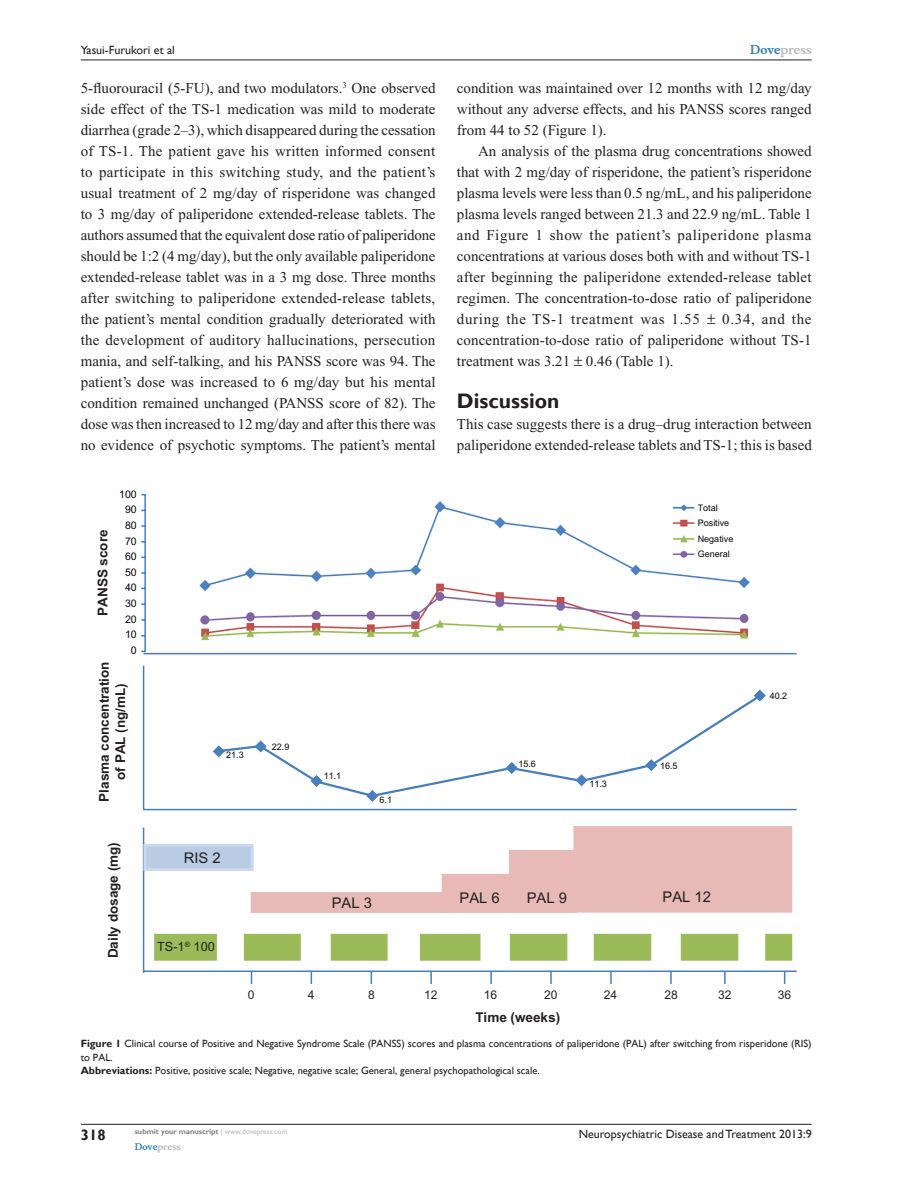
<style>
.page{position:relative;width:918px;height:1188px;background:#fff}
.page>*{position:absolute;margin:0;border:0;box-sizing:border-box;transform-origin:0 0}
.t1{font:700 21px "Gill Sans";color:#231f20}
.TxF{font:15px/21px "Times New Roman";color:#231f20;text-align:justify}
.Tx{font:15px/21px "Times New Roman";letter-spacing:.005em;color:#231f20;text-align:justify}
.RunFolio-V{font:700 15px "Gill Sans";color:#231f20}
.t2{font:14.7px "Arial";color:#231f20}
.t3{font:700 13.5px/16.5px "Arial";color:#231f20;text-align:center}
.t4{font:12.75px "Arial";color:#231f20}
.RunF-V{font:12px "Gill Sans";color:#231f20}
.RunH-V{font:12px "Gill Sans";color:#231f20}
.t5{font:12px "Arial";color:#231f20}
.RunH-Brand-V{font:700 12px "Musee";color:#b8b9bc}
.FC{font:10.5px/13.5px "Gill Sans";color:#231f20}
.t6{font:10.5px "Arial";color:#040503}
.t7{font:9px/15.6px "Arial";color:#040503}
.RunF-Brand-V{font:700 9px "Musee";color:#b8b9bc}
.RunF-SubmityourMS-V{font:700 7.5px "Gill Sans";color:#808285}
.s1{color:#3485ae}
.s2{font-weight:700}
.s3{font-weight:400;color:#b8b9bc}
</style>
<div class="page">
<img style="left:199px;top:501px;width:550px;height:140px">
<hr style="left:143px;top:828px;width:1px;height:145px;background:#477ebd">
<hr style="left:144px;top:971px;width:653px;height:1px;background:#477ebd">
<div style="left:442px;top:874px;width:69px;height:39px;background:#e7bab7"></div>
<div style="left:574px;top:826px;width:218px;height:87px;background:#e7bab7;border:3px solid #e7bab7"></div>
<hr style="left:144px;top:653px;width:653px;height:1px;background:#477ebd">
<hr style="left:144px;top:809px;width:653px;height:1px;background:#477ebd">
<hr style="left:143px;top:666px;width:1px;height:144px;background:#477ebd">
<div style="left:145px;top:845px;width:107px;height:24px;background:#b9cce4"></div>
<div style="left:143px;top:844px;width:111px;height:27px;border:3px solid #c6d9f0"></div>
<div style="left:252px;top:894px;width:193px;height:17px;background:#e7bab7"></div>
<div style="left:251px;top:892px;width:195px;height:21px;border:3px solid #e7bab7"></div>
<div style="left:509px;top:850px;width:69px;height:63px;background:#e7bab7"></div>
<div style="left:681px;top:934px;width:57px;height:27px;background:#9abb58"></div>
<div style="left:765px;top:934px;width:27px;height:27px;background:#9abb58;border:3px solid #9abb58"></div>
<div style="left:154px;top:934px;width:63px;height:27px;background:#9abb58;border:3px solid #9abb58"></div>
<div style="left:244px;top:934px;width:57px;height:27px;background:#9abb58;border:3px solid #9abb58"></div>
<div style="left:331px;top:934px;width:57px;height:27px;background:#9abb58;border:3px solid #9abb58"></div>
<div style="left:420px;top:934px;width:61px;height:27px;background:#9abb58;border:3px solid #9abb58"></div>
<div style="left:510px;top:934px;width:57px;height:27px;background:#9abb58"></div>
<div style="left:594px;top:934px;width:57px;height:27px;background:#9abb58"></div>
<svg style="left:251px;top:972px;width:1px;height:12px"></svg>
<svg style="left:311px;top:972px;width:1px;height:12px"></svg>
<svg style="left:371px;top:972px;width:1px;height:12px"></svg>
<svg style="left:430px;top:972px;width:2px;height:12px"></svg>
<svg style="left:490px;top:972px;width:2px;height:12px"></svg>
<svg style="left:550px;top:972px;width:2px;height:12px"></svg>
<svg style="left:610px;top:972px;width:2px;height:12px"></svg>
<svg style="left:670px;top:972px;width:2px;height:12px"></svg>
<svg style="left:724px;top:972px;width:2px;height:12px"></svg>
<svg style="left:784px;top:972px;width:1px;height:12px"></svg>
<div style="left:141px;top:494px;width:5px;height:158px;border:2px solid #477ebd"></div>
<svg style="left:218px;top:698px;width:536px;height:98px"></svg>
<svg style="left:754px;top:690px;width:12px;height:12px"></svg>
<svg style="left:645px;top:759px;width:12px;height:12px"></svg>
<svg style="left:576px;top:774px;width:12px;height:12px"></svg>
<svg style="left:506px;top:762px;width:12px;height:12px"></svg>
<svg style="left:366px;top:790px;width:12px;height:12px"></svg>
<svg style="left:310px;top:775px;width:13px;height:12px"></svg>
<svg style="left:255px;top:740px;width:12px;height:12px"></svg>
<svg style="left:213px;top:745px;width:12px;height:12px"></svg>
<hr style="left:81px;top:1124px;width:731px;height:1px;background:#231f20">
<hr style="left:81px;top:60px;width:731px;height:1px;background:#231f20">
<p class="RunH-V" style="left:81px;top:43px;width:95px">Yasui-Furukori et al</p>
<p class="RunH-Brand-V" style="left:750px;top:43px;width:63px"><span class="s1">Dove</span>press</p>
<p class="TxF" style="left:81px;top:77px;width:357px">5-fluorouracil (5-FU), and two modulators.<sup>3</sup> One observed side effect of the TS-1 medication was mild to moderate diarrhea (grade 2–3), which disappeared during the cessation of TS-1. The patient gave his written informed consent to participate in this switching study, and the patient’s usual treatment of 2 mg/day of risperidone was changed to 3 mg/day of paliperidone extended-release tablets. The authors assumed that the equivalent dose ratio of paliperidone should be 1:2 (4 mg/day), but the only available paliperidone extended-release tablet was in a 3 mg dose. Three months after switching to paliperidone extended-release tablets, the patient’s mental condition gradually deteriorated with the development of auditory hallucinations, persecution mania, and self-talking, and his PANSS score was 94. The patient’s dose was increased to 6 mg/day but his mental condition remained unchanged (PANSS score of 82). The dose was then increased to 12 mg/day and after this there was no evidence of psychotic symptoms. The patient’s mental</p>
<p class="TxF" style="left:457px;top:77px;width:356px">condition was maintained over 12 months with 12 mg/day without any adverse effects, and his PANSS scores ranged from 44 to 52 (Figure 1).</p>
<p class="Tx" style="left:457px;top:140px;width:356px;text-indent:21px">An analysis of the plasma drug concentrations showed that with 2 mg/day of risperidone, the patient’s risperidone plasma levels were less than 0.5 ng/mL, and his paliperidone plasma levels ranged between 21.3 and 22.9 ng/mL. Table 1 and Figure 1 show the patient’s paliperidone plasma concentrations at various doses both with and without TS-1 after beginning the paliperidone extended-release tablet regimen. The concentration-to-dose ratio of paliperidone during the TS-1 treatment was 1.55</p>
<p class="Tx" style="left:457px;top:308px;width:356px;text-indent:265px">0.34, and the concentration-to-dose ratio of paliperidone without TS-1 treatment was 3.21 0.46 (Table 1).</p>
<h1 class="t1" style="left:457px;top:388px;width:104px">Discussion</h1>
<p class="TxF" style="left:457px;top:413px;width:356px">This case suggests there is a drug–drug interaction between paliperidone extended-release tablets and TS-1; this is based</p>
<p class="t6" style="left:119px;top:488px;width:19px">100</p>
<p class="t3" style="left:94px;top:616px;width:88px;rotate:-90deg">PANSS score</p>
<p class="t6" style="left:125px;top:504px;width:13px">90</p>
<p class="t6" style="left:125px;top:519px;width:13px">80</p>
<p class="t6" style="left:125px;top:535px;width:13px">70</p>
<p class="t6" style="left:125px;top:550px;width:13px">60</p>
<p class="t6" style="left:125px;top:566px;width:13px">50</p>
<p class="t6" style="left:125px;top:582px;width:13px">40</p>
<p class="t6" style="left:125px;top:597px;width:13px">30</p>
<p class="t6" style="left:125px;top:613px;width:13px">20</p>
<p class="t6" style="left:125px;top:629px;width:13px">10</p>
<p class="t6" style="left:131px;top:644px;width:7px">0</p>
<p class="t3" style="left:96px;top:802px;width:142px;rotate:-90deg">Plasma concentration of PAL (ng/mL)</p>
<p class="t3" style="left:105px;top:958px;width:118px;rotate:-90deg">Daily dosage (mg)</p>
<p class="t7" style="left:698px;top:500px;width:37px">Total<br>Positive<br>Negative</p>
<p class="t7" style="left:698px;top:546px;width:34px">General</p>
<p class="t7" style="left:226px;top:747px;width:19px">21.3</p>
<p class="t7" style="left:272px;top:739px;width:19px">22.9</p>
<p class="t2" style="left:184px;top:849px;width:38px">RIS 2</p>
<p class="t4" style="left:157px;top:940px;width:59px">TS-1<sup>®</sup> 100</p>
<p class="t7" style="left:324px;top:768px;width:19px">11.1</p>
<p class="t7" style="left:380px;top:792px;width:14px">6.1</p>
<p class="t7" style="left:518px;top:756px;width:19px">15.6</p>
<p class="t7" style="left:589px;top:776px;width:19px">11.3</p>
<p class="t7" style="left:660px;top:758px;width:19px">16.5</p>
<p class="t2" style="left:460px;top:889px;width:42px">PAL 6</p>
<p class="t2" style="left:663px;top:889px;width:50px">PAL 12</p>
<p class="t2" style="left:332px;top:894px;width:42px">PAL 3</p>
<p class="t2" style="left:527px;top:889px;width:42px">PAL 9</p>
<p class="t7" style="left:770px;top:688px;width:19px">40.2</p>
<p class="t5" style="left:248px;top:988px;width:8px">0</p>
<p class="t5" style="left:308px;top:988px;width:8px">4</p>
<p class="t5" style="left:368px;top:988px;width:8px">8</p>
<p class="t5" style="left:424px;top:988px;width:15px">12</p>
<p class="t5" style="left:484px;top:988px;width:15px">16</p>
<p class="t5" style="left:544px;top:988px;width:15px">20</p>
<p class="t5" style="left:604px;top:988px;width:15px">24</p>
<p class="t5" style="left:665px;top:988px;width:15px">28</p>
<p class="t5" style="left:718px;top:988px;width:15px">32</p>
<p class="t5" style="left:778px;top:988px;width:15px">36</p>
<p class="t3" style="left:475px;top:1009px;width:86px">Time (weeks)</p>
<p class="FC" style="left:81px;top:1037px;width:732px"><span class="s2">Figure 1</span> Clinical course of Positive and Negative Syndrome Scale (PANSS) scores and plasma concentrations of paliperidone (PAL) after switching from risperidone (RIS) to PAL.</p>
<p class="FC" style="left:81px;top:1064px;width:460px"><span class="s2">Abbreviations:</span> Positive, positive scale; Negative, negative scale; General, general psychopathological scale.</p>
<p class="RunFolio-V" style="left:81px;top:1126px;width:26px">318</p>
<p class="RunF-SubmityourMS-V" style="left:135px;top:1127px;width:154px">submit your manuscript <span class="s3">| www.dovepress.com</span></p>
<p class="RunF-Brand-V" style="left:135px;top:1141px;width:48px"><span class="s1">Dove</span>press</p>
<p class="RunF-V" style="left:579px;top:1127px;width:235px">Neuropsychiatric Disease and Treatment 2013:9</p>
</div>
